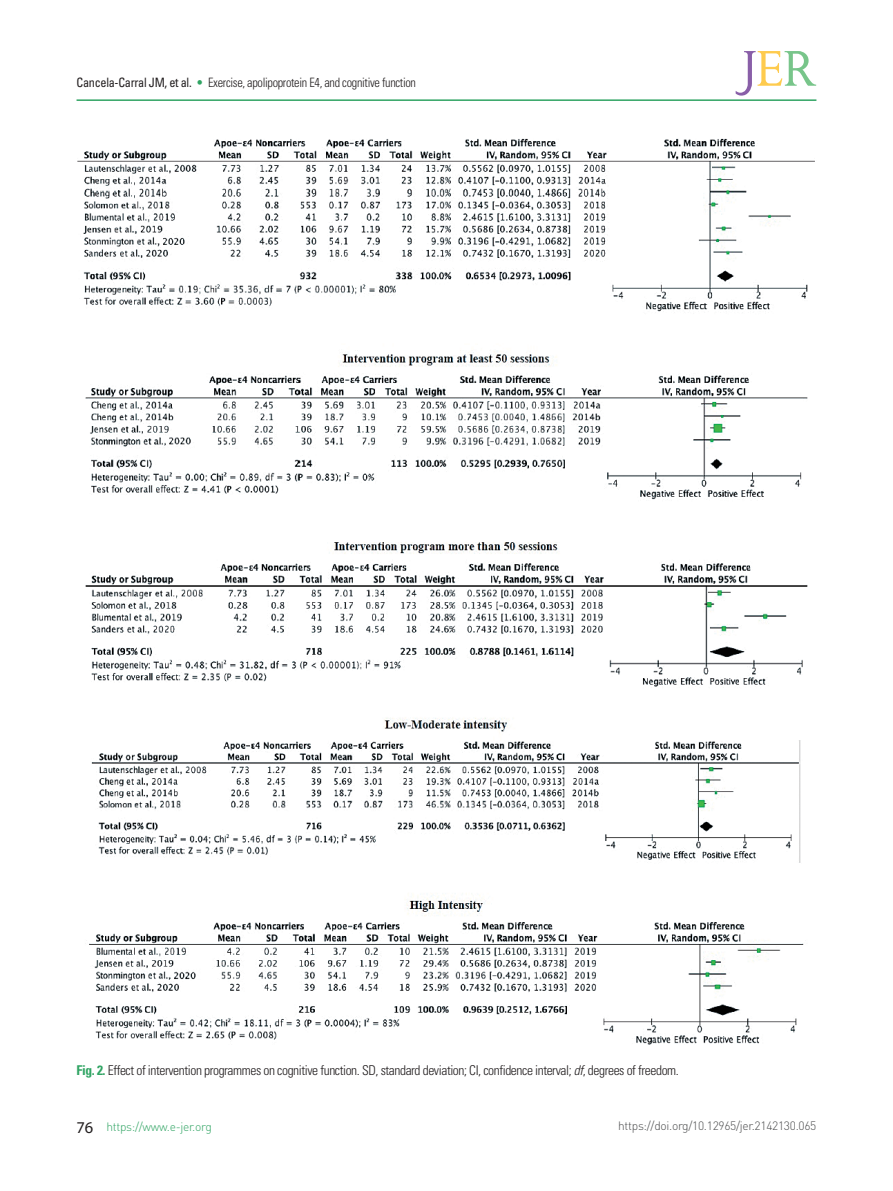
<style>
.page{position:relative;width:893px;height:1191px;background:#fff}
.page>*{position:absolute;margin:0;border:0;box-sizing:border-box;transform-origin:0 0}
.표제목_그림설명{font:300 condensed 13.5px "Univers LT Std";letter-spacing:-.03em;color:#231f20}
.t1{font:300 condensed 12.9px "Univers LT Std";letter-spacing:-.025em;color:#231f20;scale:.95 1}
.t2{font:300 12px "DIN Pro";letter-spacing:-.025em;color:#4b4c4d}
.t3{font:300 12px "DIN Pro";letter-spacing:-.025em;color:#30a463}
.s1{font-weight:400}
.s2{color:#30a463}
.s3{font-weight:700;color:#30a463}
.s4{font-style:italic}
.s5{font-family:"Myriad Pro";font-weight:400;font-size:16.5px;color:#231f20}
</style>
<div class="page">
<hr style="left:77px;top:99px;width:739px;height:2px;background:#30a463">
<svg style="left:736px;top:51px;width:80px;height:45px"></svg>
<img style="left:77px;top:138px;width:738px;height:907px">
<p class="t1" style="left:77px;top:74px;width:359px"><span class="s1">Cancela-Carral JM, et al.</span> <span class="s2">•</span> Exercise, apolipoprotein E4, and cognitive function</p>
<p class="표제목_그림설명" style="left:77px;top:1061px;width:604px"><span class="s3">Fig. 2.</span> Effect of intervention programmes on cognitive function. SD, standard deviation; CI, confidence interval; <span class="s4">df</span>, degrees of freedom.</p>
<p class="t3" style="left:77px;top:1118px;width:137px"><span class="s5">76</span> https://www.e-jer.org</p>
<p class="t2" style="left:618px;top:1118px;width:200px">https://doi.org/10.12965/jer.2142130.065</p>
</div>
